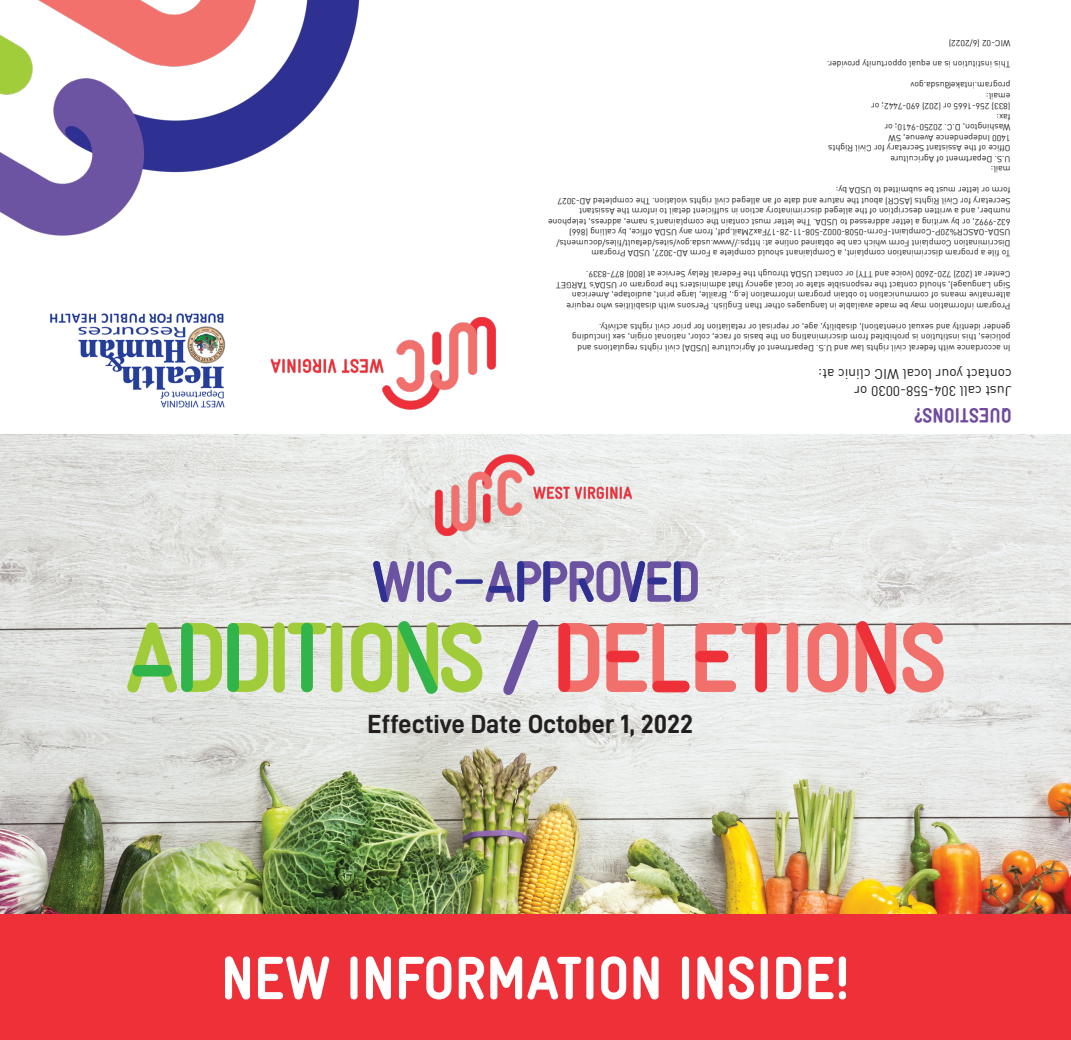
<style>
.page{position:relative;width:1071px;height:1040px;background:#fff}
.page>*{position:absolute;margin:0;border:0;box-sizing:border-box;transform-origin:0 0}
.t1{font:900 61.25px "Gravur Condensed";color:#fff}
.t2{font:26.25px "D DIN Bold";letter-spacing:-.005em;color:#231f20}
.t3{font:21px "Gravur Condensed Black CE";color:#704b9e}
.t4{font:14px "DIN";color:#231f20}
.t5{font:8.75px/10.5px "DIN";color:#231f20}
</style>
<div class="page">
<img style="left:50px;top:313px;width:176px;height:95px">
<img style="left:0;top:0;width:360px;height:236px">
<img style="left:270px;top:317px;width:226px;height:92px">
<img style="left:0;top:435px;width:1071px;height:479px">
<div style="left:0;top:914px;width:1071px;height:126px;background:#ee3038"></div>
<svg style="left:428px;top:561px;width:23px;height:41px"></svg>
<div style="left:417px;top:561px;width:7px;height:41px;background:#6b53a2;border-radius:3px"></div>
<svg style="left:373px;top:561px;width:41px;height:41px;background:#9991be"></svg>
<div style="left:456px;top:579px;width:27px;height:5px;background:#2e3092;border-radius:2px"></div>
<svg style="left:486px;top:561px;width:212px;height:41px;background:#9e96c0"></svg>
<div style="left:543px;top:561px;width:7px;height:41px;background:#2e3092;border-radius:3px"></div>
<img style="left:435px;top:454px;width:201px;height:81px">
<div style="left:273px;top:622px;width:12px;height:70px;background:#a1cc3a;border-radius:6px"></div>
<svg style="left:287px;top:622px;width:40px;height:70px;background:#dbe3cb"></svg>
<div style="left:301px;top:622px;width:12px;height:70px;background:#31b44a;border-radius:6px"></div>
<svg style="left:351px;top:620px;width:131px;height:74px;background:#b4d585"></svg>
<div style="left:787px;top:622px;width:11px;height:70px;background:#f2706c;border-radius:6px"></div>
<svg style="left:808px;top:622px;width:40px;height:70px;background:#ed9e9b"></svg>
<svg style="left:606px;top:622px;width:83px;height:70px;background:#ecb1af"></svg>
<div style="left:652px;top:680px;width:37px;height:12px;background:#ee3038;border-radius:6px"></div>
<svg style="left:742px;top:622px;width:39px;height:70px"></svg>
<div style="left:755px;top:622px;width:12px;height:70px;background:#ee3038;border-radius:6px"></div>
<svg style="left:856px;top:620px;width:88px;height:74px;background:#ec9b9a"></svg>
<svg style="left:559px;top:623px;width:40px;height:69px;background:#eda8a5"></svg>
<div style="left:559px;top:623px;width:11px;height:69px;background:#ee3038;border-radius:6px"></div>
<svg style="left:127px;top:622px;width:141px;height:70px;background:#b1d38c"></svg>
<div style="left:227px;top:623px;width:12px;height:69px;background:#31b44a;border-radius:6px"></div>
<div style="left:331px;top:622px;width:11px;height:70px;background:#a1cc3a;border-radius:6px"></div>
<svg style="left:695px;top:623px;width:41px;height:69px;background:#eeaaa7"></svg>
<div style="left:695px;top:650px;width:33px;height:12px;background:#ee3038;border-radius:6px"></div>
<svg style="left:502px;top:619px;width:37px;height:76px;background:#c3bed3"></svg>
<p class="t5" style="left:1011px;top:49px;width:63px;rotate:-180deg">WIC-02 (6/2022)</p>
<p class="t5" style="left:1011px;top:70px;width:185px;rotate:-180deg">This institution is an equal opportunity provider.</p>
<p class="t5" style="left:1011px;top:91px;width:101px;rotate:-180deg">program.intake@usda.gov</p>
<p class="t5" style="left:1011px;top:101px;width:26px;rotate:-180deg">email:</p>
<p class="t5" style="left:1011px;top:112px;width:141px;rotate:-180deg">(833) 256-1665 or (202) 690-7442; or</p>
<p class="t5" style="left:1011px;top:122px;width:15px;rotate:-180deg">fax:</p>
<p class="t5" style="left:1011px;top:133px;width:128px;rotate:-180deg">Washington, D.C. 20250-9410; or</p>
<p class="t5" style="left:1011px;top:143px;width:124px;rotate:-180deg">1400 Independence Avenue, SW</p>
<p class="t5" style="left:1011px;top:154px;width:184px;rotate:-180deg">Office of the Assistant Secretary for Civil Rights</p>
<p class="t5" style="left:1011px;top:164px;width:122px;rotate:-180deg">U.S. Department of Agriculture</p>
<p class="t5" style="left:1011px;top:175px;width:21px;rotate:-180deg">mail:</p>
<p class="t5" style="left:1011px;top:259px;width:464px;rotate:-180deg">To file a program discrimination complaint, a Complainant should complete a Form AD-3027, USDA Program Discrimination Complaint Form which can be obtained online at: https://www.usda.gov/sites/default/files/documents/ USDA-OASCR%20P-Complaint-Form-0508-0002-508-11-28-17Fax2Mail.pdf, from any USDA office, by calling (866)<br>632-9992, or by writing a letter addressed to USDA. The letter must contain the complainant’s name, address, telephone number, and a written description of the alleged discriminatory action in sufficient detail to inform the Assistant Secretary for Civil Rights (ASCR) about the nature and date of an alleged civil rights violation. The completed AD-3027 form or letter must be submitted to USDA by:</p>
<p class="t5" style="left:1011px;top:311px;width:456px;rotate:-180deg">Program information may be made available in languages other than English. Persons with disabilities who require alternative means of communication to obtain program information (e.g., Braille, large print, audiotape, American Sign Language), should contact the responsible state or local agency that administers the program or USDA’s TARGET Center at (202) 720-2600 (voice and TTY) or contact USDA through the Federal Relay Service at (800) 877-8339.</p>
<p class="t5" style="left:1011px;top:353px;width:440px;rotate:-180deg">In accordance with federal civil rights law and U.S. Department of Agriculture (USDA) civil rights regulations and policies, this institution is prohibited from discriminating on the basis of race, color, national origin, sex (including gender identity and sexual orientation), disability, age, or reprisal or retaliation for prior civil rights activity.</p>
<p class="t4" style="left:1012px;top:382px;width:195px;rotate:-180deg">contact your local WIC clinic at:</p>
<p class="t4" style="left:1012px;top:400px;width:159px;rotate:-180deg">Just call 304-558-0030 or</p>
<p class="t3" style="left:1012px;top:426px;width:99px;rotate:-180deg">QUESTIONS?</p>
<p class="t2" style="left:367px;top:709px;width:327px">Effective Date October 1, 2022</p>
<p class="t1" style="left:221px;top:944px;width:630px">NEW INFORMATION INSIDE!</p>
</div>
